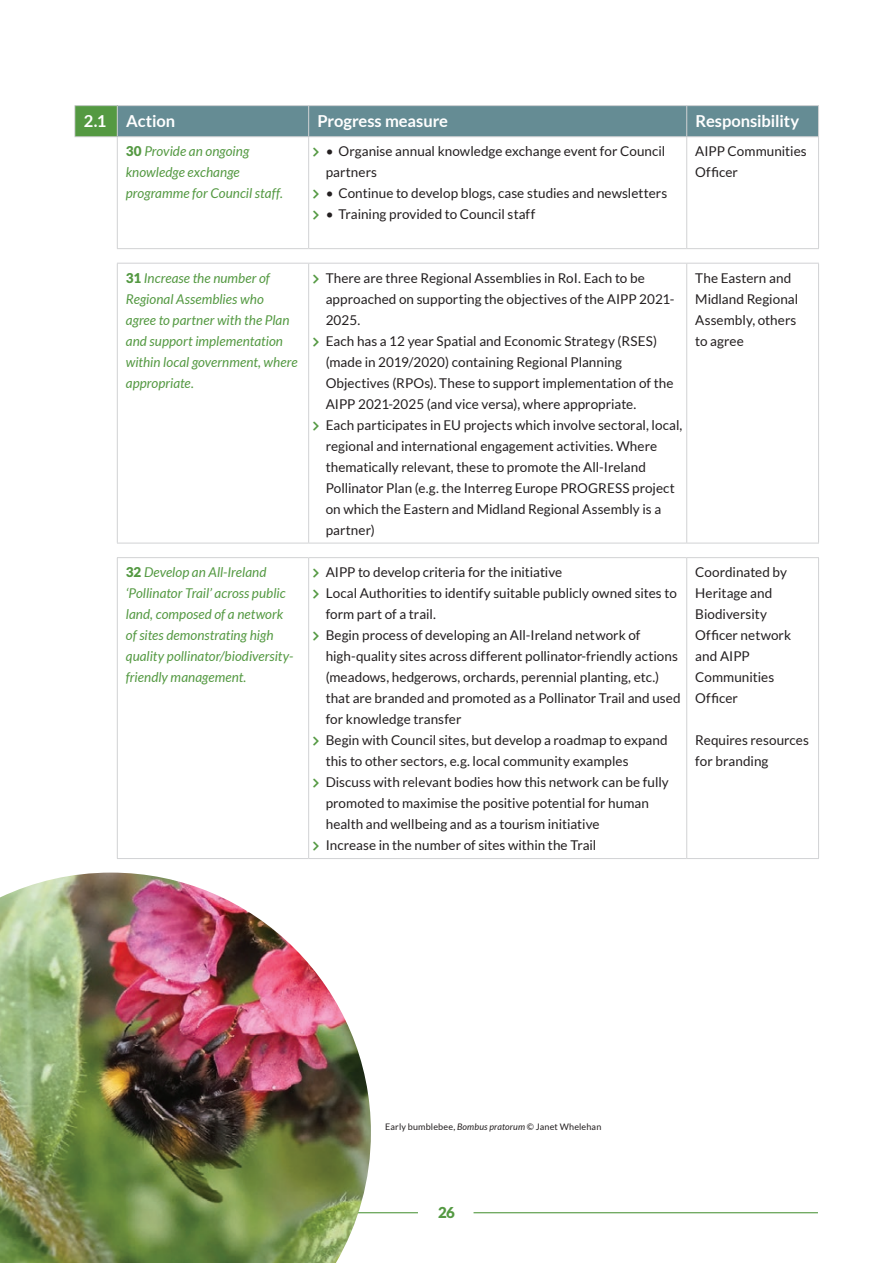
<style>
.page{position:relative;width:893px;height:1263px;background:#fff}
.page>*{position:absolute;margin:0;border:0;box-sizing:border-box;transform-origin:0 0}
.t1{font:700 16.5px "Lato";letter-spacing:-.005em;color:#fff}
.t2{font:900 15px "Lato";color:#549942}
.t3{font:13.5px/21px "Lato";color:#231f20}
.t4{font:italic 13.5px/21px "Lato";letter-spacing:.005em;color:#549942}
.t5{font:9px "Lato";letter-spacing:.02em;color:#231f20}
.s1{font-weight:900;font-style:normal}
.s2{font-style:italic}
</style>
<div class="page">
<hr style="left:473px;top:1212px;width:345px;height:1px;background:#549942">
<hr style="left:83px;top:1212px;width:335px;height:1px;background:#549942">
<img style="left:0;top:872px;width:371px;height:391px">
<div style="left:75px;top:106px;width:42px;height:31px;background:#549942"></div>
<div style="left:118px;top:106px;width:700px;height:30px;background:#658c94"></div>
<hr style="left:309px;top:105px;width:378px;height:1px;background:#d1d2d4">
<hr style="left:309px;top:136px;width:378px;height:1px;background:#d1d2d4">
<hr style="left:117px;top:105px;width:192px;height:1px;background:#d1d2d4">
<hr style="left:308px;top:106px;width:1px;height:30px;background:#d1d2d4">
<hr style="left:117px;top:136px;width:192px;height:1px;background:#d1d2d4">
<hr style="left:308px;top:137px;width:1px;height:111px;background:#d1d2d4">
<hr style="left:308px;top:264px;width:1px;height:279px;background:#d1d2d4">
<hr style="left:308px;top:558px;width:1px;height:300px;background:#d1d2d4">
<hr style="left:686px;top:137px;width:1px;height:111px;background:#d1d2d4">
<hr style="left:818px;top:137px;width:1px;height:111px;background:#d1d2d4">
<hr style="left:686px;top:264px;width:1px;height:279px;background:#d1d2d4">
<hr style="left:818px;top:264px;width:1px;height:279px;background:#d1d2d4">
<hr style="left:686px;top:558px;width:1px;height:300px;background:#d1d2d4">
<hr style="left:818px;top:558px;width:1px;height:300px;background:#d1d2d4">
<hr style="left:687px;top:105px;width:132px;height:1px;background:#d1d2d4">
<hr style="left:686px;top:106px;width:1px;height:30px;background:#d1d2d4">
<hr style="left:818px;top:106px;width:1px;height:30px;background:#d1d2d4">
<hr style="left:687px;top:136px;width:132px;height:1px;background:#d1d2d4">
<hr style="left:74px;top:105px;width:43px;height:1px;background:#d1d2d4">
<hr style="left:74px;top:106px;width:1px;height:30px;background:#d1d2d4">
<hr style="left:117px;top:106px;width:1px;height:30px;background:#d1d2d4">
<hr style="left:74px;top:136px;width:43px;height:1px;background:#d1d2d4">
<hr style="left:117px;top:137px;width:1px;height:111px;background:#d1d2d4">
<hr style="left:117px;top:264px;width:1px;height:279px;background:#d1d2d4">
<hr style="left:117px;top:558px;width:1px;height:300px;background:#d1d2d4">
<hr style="left:117px;top:858px;width:192px;height:1px;background:#d1d2d4">
<hr style="left:309px;top:858px;width:378px;height:1px;background:#d1d2d4">
<hr style="left:687px;top:858px;width:132px;height:1px;background:#d1d2d4">
<hr style="left:117px;top:543px;width:192px;height:1px;background:#d1d2d4">
<hr style="left:309px;top:543px;width:378px;height:1px;background:#d1d2d4">
<hr style="left:687px;top:543px;width:132px;height:1px;background:#d1d2d4">
<hr style="left:117px;top:557px;width:192px;height:1px;background:#d1d2d4">
<hr style="left:309px;top:557px;width:378px;height:1px;background:#d1d2d4">
<hr style="left:687px;top:557px;width:132px;height:1px;background:#d1d2d4">
<hr style="left:117px;top:248px;width:192px;height:1px;background:#d1d2d4">
<hr style="left:309px;top:248px;width:378px;height:1px;background:#d1d2d4">
<hr style="left:687px;top:248px;width:132px;height:1px;background:#d1d2d4">
<hr style="left:117px;top:263px;width:192px;height:1px;background:#d1d2d4">
<hr style="left:309px;top:263px;width:378px;height:1px;background:#d1d2d4">
<hr style="left:687px;top:263px;width:132px;height:1px;background:#d1d2d4">
<p class="t1" style="left:84px;top:112px;width:93px">2.1 Action</p>
<p class="t1" style="left:318px;top:112px;width:132px">Progress measure</p>
<p class="t1" style="left:696px;top:112px;width:105px">Responsibility</p>
<p class="t4" style="left:126px;top:141px;width:159px"><span class="s1">30</span> Provide an ongoing knowledge exchange programme for Council staff.</p>
<p class="t3" style="left:326px;top:141px;width:341px">• Organise annual knowledge exchange event for Council partners</p>
<p class="t3" style="left:695px;top:141px;width:113px">AIPP Communities<br>Officer</p>
<p class="t3" style="left:326px;top:183px;width:343px">• Continue to develop blogs, case studies and newsletters</p>
<p class="t3" style="left:326px;top:204px;width:211px">• Training provided to Council staff</p>
<p class="t4" style="left:126px;top:268px;width:173px"><span class="s1">31</span> Increase the number of<br>Regional Assemblies who<br>agree to partner with the Plan and support implementation within local government, where appropriate.</p>
<p class="t3" style="left:326px;top:267px;width:358px">There are three Regional Assemblies in RoI. Each to be approached on supporting the objectives of the AIPP 2021- 2025.<br>Each has a 12 year Spatial and Economic Strategy (RSES) (made in 2019/2020) containing Regional Planning Objectives (RPOs). These to support implementation of the AIPP 2021-2025 (and vice versa), where appropriate.<br>Each participates in EU projects which involve sectoral, local, regional and international engagement activities. Where thematically relevant, these to promote the All-Ireland Pollinator Plan (e.g. the Interreg Europe PROGRESS project on which the Eastern and Midland Regional Assembly is a partner)</p>
<p class="t3" style="left:695px;top:267px;width:104px">The Eastern and<br>Midland Regional<br>Assembly, others to agree</p>
<p class="t4" style="left:126px;top:562px;width:169px"><span class="s1">32</span> Develop an All-Ireland ‘Pollinator Trail’ across public land, composed of a network of sites demonstrating high quality pollinator/biodiversity&shy;friendly management.</p>
<p class="t3" style="left:326px;top:561px;width:356px">AIPP to develop criteria for the initiative<br>Local Authorities to identify suitable publicly owned sites to form part of a trail.<br>Begin process of developing an All-Ireland network of high-quality sites across different pollinator-friendly actions (meadows, hedgerows, orchards, perennial planting, etc.) that are branded and promoted as a Pollinator Trail and used for knowledge transfer<br>Begin with Council sites, but develop a roadmap to expand this to other sectors, e.g. local community examples<br>Discuss with relevant bodies how this network can be fully promoted to maximise the positive potential for human health and wellbeing and as a tourism initiative<br>Increase in the number of sites within the Trail</p>
<p class="t3" style="left:695px;top:561px;width:97px">Coordinated by<br>Heritage and<br>Biodiversity<br>Officer network and AIPP<br>Communities<br>Officer</p>
<p class="t3" style="left:695px;top:730px;width:115px">Requires resources for branding</p>
<p class="t5" style="left:385px;top:1121px;width:218px">Early bumblebee, <span class="s2">Bombus pratorum</span> © Janet Whelehan</p>
<p class="t2" style="left:438px;top:1204px;width:18px">26</p>
</div>
